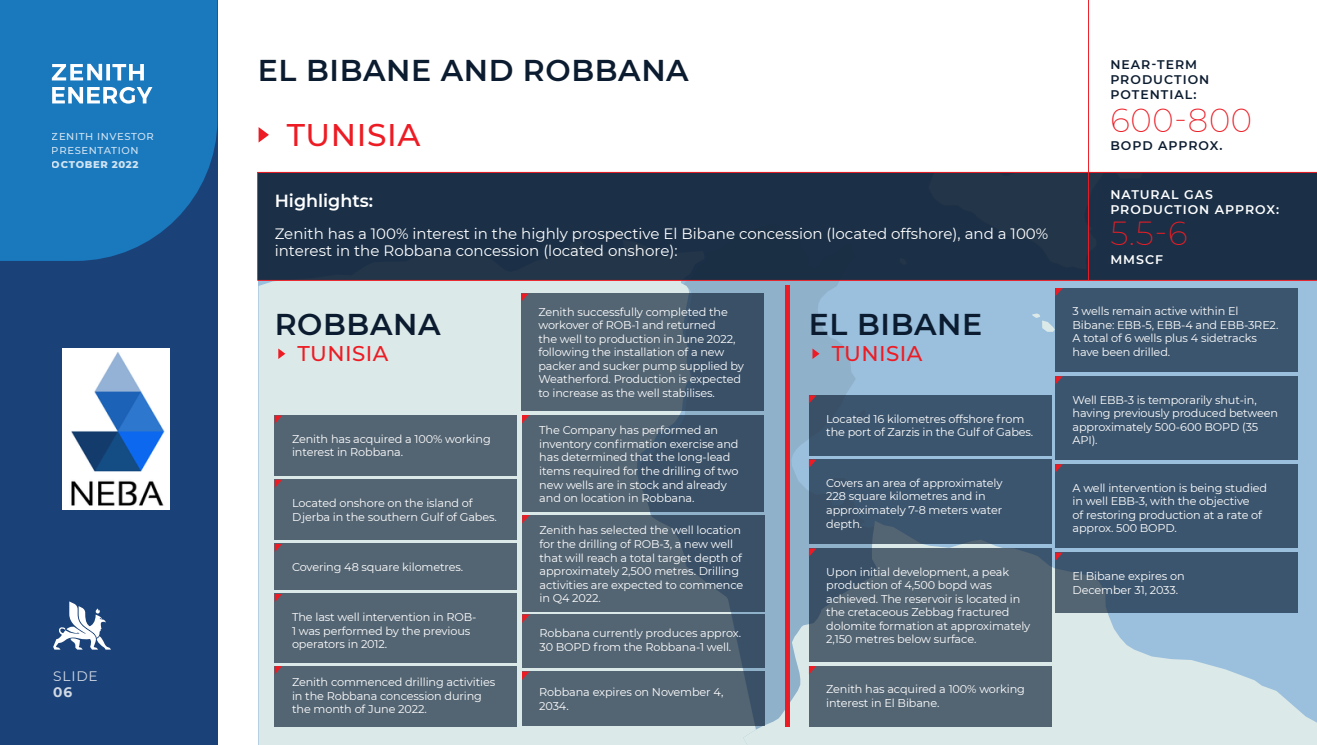
<style>
.page{position:relative;width:1317px;height:745px;background:#fff}
.page>*{position:absolute;margin:0;border:0;box-sizing:border-box;transform-origin:0 0}
.t1{font:200 32.5px "Montserrat";letter-spacing:.02em;color:#ed1c24}
.t2{font:500 31.25px "Montserrat";letter-spacing:.02em;color:#ed1c24}
.t3{font:600 30px "Montserrat";letter-spacing:.02em;color:#0c1c30}
.t4{font:500 21.25px "Montserrat";letter-spacing:.02em;color:#ed1c24}
.t5{font:600 17.5px "Montserrat";color:#fff}
.t6{font:15px/17.5px "Montserrat";color:#fff}
.t7{font:13.75px "Montserrat";letter-spacing:.06em;color:#fff}
.t8{font:700 13.75px "Montserrat";color:#fff}
.t9{font:600 12.5px/15px "Montserrat";letter-spacing:.08em;color:#0c1c30}
.t10{font:600 12.5px/15px "Montserrat";letter-spacing:.08em;color:#fff}
.t11{font:11.25px/13.5px "Montserrat";letter-spacing:-.01em;color:#fff}
.t12{font:500 10px/13.8px "Montserrat";letter-spacing:.06em;color:#fff}
.t13{font:800 10px "Montserrat";letter-spacing:.06em;color:#fff}
</style>
<div class="page">
<div style="left:0;top:0;width:217px;height:744px;background:#1b4278"></div>
<svg style="left:0;top:0;width:217px;height:261px;background:#1a73b7"></svg>
<svg style="left:52px;top:64px;width:100px;height:40px;background:#72acd6"></svg>
<div style="left:258px;top:172px;width:1058px;height:572px;background:#9ac0dd"></div>
<svg style="left:760px;top:281px;width:120px;height:239px;fill:#90b1ca"></svg>
<svg style="left:1032px;top:313px;width:22px;height:18px"></svg>
<svg style="left:760px;top:520px;width:556px;height:224px;fill:#dbe9e8"></svg>
<svg style="left:258px;top:281px;width:502px;height:463px;background:#d2e0e1"></svg>
<div style="left:257px;top:172px;width:1059px;height:108px;background:#1b3047"></div>
<svg style="left:53px;top:601px;width:58px;height:48px"></svg>
<svg style="left:258px;top:127px;width:11px;height:15px"></svg>
<hr style="left:257px;top:172px;width:1059px;height:1px;background:#ed1c24">
<hr style="left:257px;top:280px;width:1059px;height:1px;background:#ed1c24">
<hr style="left:1088px;top:0;width:1px;height:280px;background:#ed1c24">
<hr style="left:785px;top:284px;width:4px;height:441px;background:#ed1c24">
<div style="left:275px;top:415px;width:242px;height:60px;background:#536472"></div>
<svg style="left:275px;top:415px;width:7px;height:8px"></svg>
<svg style="left:278px;top:348px;width:7px;height:11px"></svg>
<div style="left:275px;top:479px;width:242px;height:60px;background:#536472"></div>
<svg style="left:275px;top:479px;width:7px;height:8px"></svg>
<div style="left:275px;top:543px;width:242px;height:46px;background:#536472"></div>
<svg style="left:275px;top:543px;width:7px;height:9px"></svg>
<div style="left:275px;top:593px;width:242px;height:69px;background:#536472"></div>
<svg style="left:275px;top:594px;width:7px;height:8px"></svg>
<div style="left:522px;top:671px;width:242px;height:54px;background:#536472"></div>
<svg style="left:522px;top:671px;width:7px;height:8px"></svg>
<div style="left:809px;top:395px;width:242px;height:60px;background:#3c556e"></div>
<svg style="left:809px;top:395px;width:7px;height:8px"></svg>
<svg style="left:812px;top:348px;width:7px;height:11px"></svg>
<div style="left:1055px;top:288px;width:242px;height:83px;background:#3c556e"></div>
<svg style="left:1055px;top:288px;width:7px;height:8px"></svg>
<div style="left:809px;top:459px;width:242px;height:85px;background:#3c556e"></div>
<svg style="left:809px;top:459px;width:7px;height:8px"></svg>
<svg style="left:809px;top:548px;width:242px;height:113px;background:#4f6170"></svg>
<svg style="left:809px;top:548px;width:7px;height:8px"></svg>
<div style="left:809px;top:665px;width:242px;height:60px;background:#536472"></div>
<svg style="left:809px;top:665px;width:7px;height:9px"></svg>
<div style="left:1055px;top:376px;width:242px;height:84px;background:#3c556e"></div>
<svg style="left:1055px;top:376px;width:7px;height:8px"></svg>
<div style="left:1055px;top:464px;width:242px;height:84px;background:#3c556e"></div>
<svg style="left:1055px;top:464px;width:7px;height:8px"></svg>
<svg style="left:1055px;top:552px;width:242px;height:60px;background:#3e566e"></svg>
<svg style="left:1055px;top:552px;width:7px;height:8px"></svg>
<div style="left:521px;top:293px;width:242px;height:117px;background:linear-gradient(to right,#5c6b76,#3a5168)"></div>
<svg style="left:521px;top:293px;width:7px;height:9px"></svg>
<div style="left:522px;top:415px;width:241px;height:96px;background:linear-gradient(to right,#5a6a75,#334c65)"></div>
<svg style="left:522px;top:415px;width:7px;height:8px"></svg>
<div style="left:275px;top:665px;width:242px;height:60px;background:#536472"></div>
<svg style="left:275px;top:665px;width:7px;height:9px"></svg>
<svg style="left:522px;top:514px;width:242px;height:97px;background:#4c5f6f"></svg>
<svg style="left:522px;top:514px;width:7px;height:9px"></svg>
<svg style="left:522px;top:614px;width:242px;height:53px;background:#506170"></svg>
<svg style="left:522px;top:614px;width:7px;height:8px"></svg>
<img style="left:63px;top:348px;width:106px;height:161px">
<p class="t12" style="left:52px;top:130px;width:103px">ZENITH INVESTOR<br>PRESENTATION</p>
<p class="t13" style="left:52px;top:158px;width:88px">OCTOBER 2022</p>
<p class="t7" style="left:53px;top:668px;width:46px">SLIDE</p>
<p class="t8" style="left:53px;top:684px;width:20px">06</p>
<h3 class="t3" style="left:258px;top:54px;width:432px">EL BIBANE AND ROBBANA</h3>
<h2 class="t2" style="left:287px;top:122px;width:135px">TUNISIA</h2>
<h3 class="t5" style="left:275px;top:191px;width:100px">Highlights:</h3>
<h3 class="t6" style="left:275px;top:225px;width:775px">Zenith has a 100% interest in the highly prospective El Bibane concession (located offshore), and a 100% interest in the Robbana concession (located onshore):</h3>
<h3 class="t3" style="left:275px;top:308px;width:167px">ROBBANA</h3>
<h3 class="t4" style="left:297px;top:345px;width:92px">TUNISIA</h3>
<p class="t11" style="left:292px;top:432px;width:200px">Zenith has acquired a 100% working interest in Robbana.</p>
<p class="t11" style="left:292px;top:496px;width:206px">Located onshore on the island of<br>Djerba in the southern Gulf of Gabes.</p>
<p class="t11" style="left:292px;top:560px;width:173px">Covering 48 square kilometres.</p>
<p class="t11" style="left:292px;top:610px;width:186px">The last well intervention in ROB-<br>1 was performed by the previous operators in 2012.</p>
<p class="t11" style="left:292px;top:675px;width:205px">Zenith commenced drilling activities in the Robbana concession during the month of June 2022.</p>
<p class="t11" style="left:538px;top:305px;width:207px">Zenith successfully completed the workover of ROB-1 and returned<br>the well to production in June 2022, following the installation of a new packer and sucker pump supplied by Weatherford. Production is expected to increase as the well stabilises.</p>
<p class="t11" style="left:539px;top:424px;width:201px">The Company has performed an inventory confirmation exercise and has determined that the long-lead items required for the drilling of two new wells are in stock and already and on location in Robbana.</p>
<p class="t11" style="left:539px;top:523px;width:205px">Zenith has selected the well location for the drilling of ROB-3, a new well that will reach a total target depth of approximately 2,500 metres. Drilling activities are expected to commence in Q4 2022.</p>
<p class="t11" style="left:539px;top:626px;width:203px">Robbana currently produces approx.<br>30 BOPD from the Robbana-1 well.</p>
<p class="t11" style="left:539px;top:685px;width:186px">Robbana expires on November 4,<br>2034.</p>
<h3 class="t3" style="left:809px;top:308px;width:175px">EL BIBANE</h3>
<h3 class="t4" style="left:831px;top:345px;width:92px">TUNISIA</h3>
<p class="t11" style="left:826px;top:412px;width:209px">Located 16 kilometres offshore from the port of Zarzis in the Gulf of Gabes.</p>
<p class="t11" style="left:826px;top:476px;width:178px">Covers an area of approximately<br>228 square kilometres and in approximately 7-8 meters water depth.</p>
<p class="t11" style="left:826px;top:565px;width:206px">Upon initial development, a peak production of 4,500 bopd was achieved. The reservoir is located in the cretaceous Zebbag fractured dolomite formation at approximately 2,150 metres below surface.</p>
<p class="t11" style="left:826px;top:682px;width:200px">Zenith has acquired a 100% working interest in El Bibane.</p>
<p class="t9" style="left:1110px;top:57px;width:100px">NEAR-TERM<br>PRODUCTION<br>POTENTIAL:</p>
<h1 class="t1" style="left:1110px;top:98px;width:143px">600-800</h1>
<p class="t9" style="left:1110px;top:137px;width:114px">BOPD APPROX.</p>
<p class="t10" style="left:1110px;top:186px;width:170px">NATURAL GAS<br>PRODUCTION APPROX:</p>
<h1 class="t1" style="left:1110px;top:212px;width:79px">5.5-6</h1>
<p class="t10" style="left:1110px;top:252px;width:54px">MMSCF</p>
<p class="t11" style="left:1072px;top:305px;width:207px">3 wells remain active within El<br>Bibane: EBB-5, EBB-4 and EBB-3RE2.<br>A total of 6 wells plus 4 sidetracks have been drilled.</p>
<p class="t11" style="left:1072px;top:393px;width:207px">Well EBB-3 is temporarily shut-in, having previously produced between approximately 500-600 BOPD (35<br>API).</p>
<p class="t11" style="left:1072px;top:481px;width:196px">A well intervention is being studied in well EBB-3, with the objective<br>of restoring production at a rate of approx. 500 BOPD.</p>
<p class="t11" style="left:1072px;top:569px;width:114px">El Bibane expires on<br>December 31, 2033.</p>
</div>
